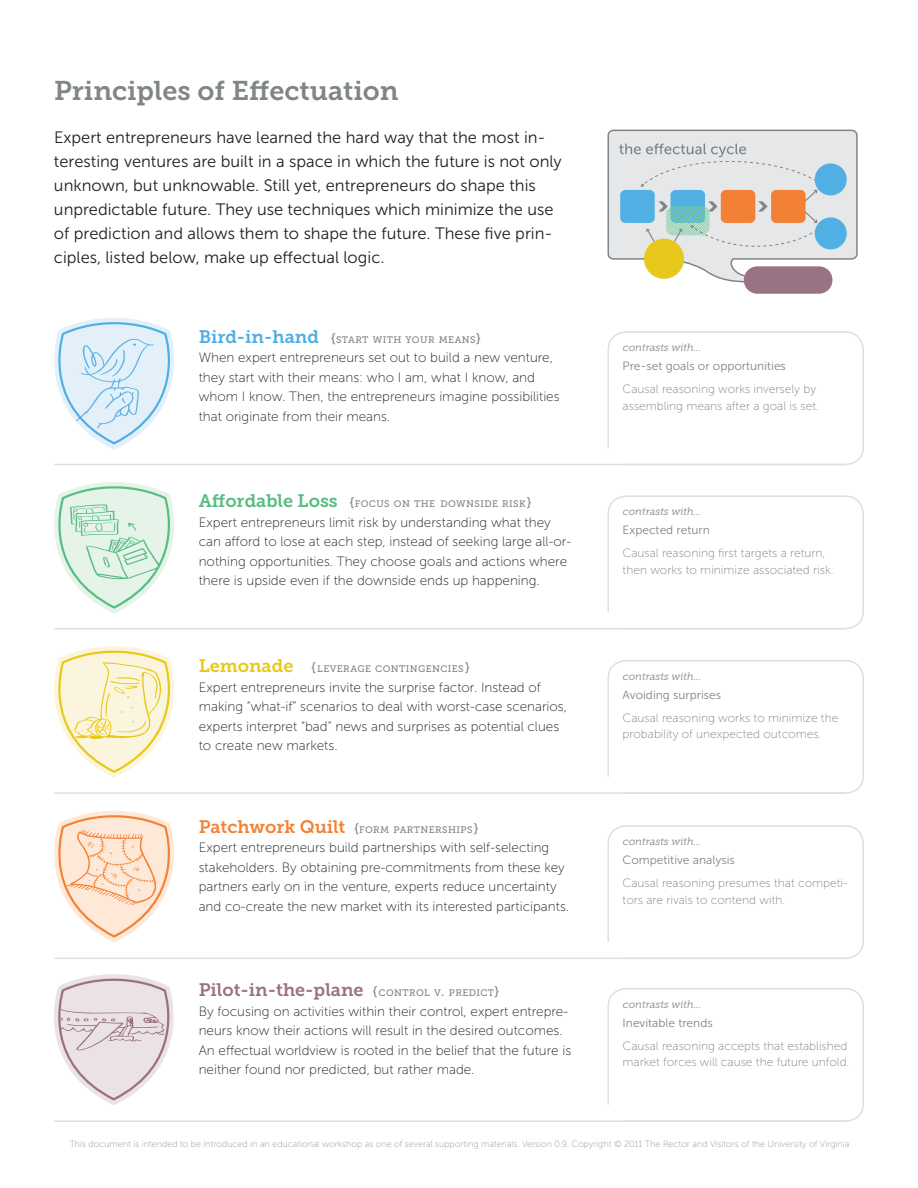
<style>
.page{position:relative;width:918px;height:1188px;background:#fff}
.page>*{position:absolute;margin:0;border:0;box-sizing:border-box;transform-origin:0 0}
.t1{font:27px "Museo Slab 700";color:#808588}
.t2{font:18px "Museo Slab 700";color:#9a7284}
.t3{font:16.5px/24px "Museo Sans 300";color:#231f20}
.t4{font:13.5px/19.5px "Museo Sans 100";color:#231f20}
.t5{font:12px/16.5px "Museo Sans 100";color:#808588}
.t6{font:12px "Museo Sans 300";color:#808588}
.t7{font:italic 10.5px "Museo Slab 300";color:#808588}
.t8{font:9.45px "Museo Slab 500";letter-spacing:.045em;color:#808588}
.t9{font:9px "Museo Sans 100";color:#939598}
.s1{font-family:"Museo Slab 700";font-size:18px;color:#4fafe2}
.s2{font-size:13.5px}
.s3{font-family:"Museo Slab 700";font-size:18px;color:#58bd82}
.s4{font-family:"Museo Slab 700";font-size:18px;color:#e9c819}
.s5{font-family:"Museo Slab 700";font-size:18px;color:#f48234}
.s6{font-family:"Museo Slab 500";font-size:13.5px;color:#808588}
.s7{font-family:"Museo Slab 500";font-size:9.45px;color:#808588}
</style>
<div class="page">
<svg style="left:607px;top:988px;width:257px;height:134px"></svg>
<svg style="left:607px;top:331px;width:257px;height:135px"></svg>
<svg style="left:607px;top:495px;width:257px;height:135px"></svg>
<svg style="left:607px;top:825px;width:257px;height:134px"></svg>
<svg style="left:607px;top:660px;width:257px;height:134px"></svg>
<hr style="left:54px;top:1120px;width:791px;height:2px;background:#dfdfdf">
<hr style="left:54px;top:464px;width:791px;height:1px;background:#dfdfdf">
<hr style="left:54px;top:628px;width:791px;height:1px;background:#dfdfdf">
<hr style="left:54px;top:958px;width:791px;height:1px;background:#dfdfdf">
<hr style="left:54px;top:792px;width:791px;height:2px;background:#dfdfdf">
<svg style="left:54px;top:318px;width:120px;height:132px"></svg>
<svg style="left:54px;top:482px;width:120px;height:132px"></svg>
<svg style="left:54px;top:811px;width:120px;height:132px"></svg>
<svg style="left:54px;top:646px;width:120px;height:132px"></svg>
<div style="left:744px;top:266px;width:88px;height:28px;background:#997283;border-radius:14px"></div>
<svg style="left:607px;top:129px;width:251px;height:154px;background:#d6d4ce"></svg>
<div style="left:815px;top:217px;width:32px;height:32px;background:#50b0e3;border-radius:50%"></div>
<div style="left:815px;top:163px;width:32px;height:32px;background:#50b0e3;border-radius:50%"></div>
<svg style="left:54px;top:974px;width:120px;height:131px"></svg>
<p class="t1" style="left:54px;top:76px;width:346px">Principles of Effectuation</p>
<p class="t3" style="left:54px;top:126px;width:509px">Expert entrepreneurs have learned the hard way that the most in&shy;teresting ventures are built in a space in which the future is not only unknown, but unknowable. Still yet, entrepreneurs do shape this unpredictable future. They use techniques which minimize the use of prediction and allows them to shape the future. These five prin&shy;ciples, listed below, make up effectual logic.</p>
<p class="t8" style="left:199px;top:334px;width:283px"><span class="s1">Bird-in-hand</span> <span class="s2">{</span>START WITH YOUR MEANS<span class="s2">}</span></p>
<p class="t4" style="left:199px;top:348px;width:362px">When expert entrepreneurs set out to build a new venture, they start with their means: who I am, what I know, and whom I know. Then, the entrepreneurs imagine possibilities that originate from their means.</p>
<p class="t8" style="left:199px;top:499px;width:334px"><span class="s3">Affordable Loss</span> <span class="s2">{</span>FOCUS ON THE DOWNSIDE RISK<span class="s2">}</span></p>
<p class="t4" style="left:199px;top:512px;width:374px">Expert entrepreneurs limit risk by understanding what they can afford to lose at each step, instead of seeking large all-or&shy;nothing opportunities. They choose goals and actions where there is upside even if the downside ends up happening.</p>
<p class="t8" style="left:199px;top:664px;width:272px"><span class="s4">Lemonade</span> <span class="s2">{</span>LEVERAGE CONTINGENCIES<span class="s2">}</span></p>
<p class="t4" style="left:199px;top:678px;width:370px">Expert entrepreneurs invite the surprise factor. Instead of making “what-if” scenarios to deal with worst-case scenarios, experts interpret “bad” news and surprises as potential clues to create new markets.</p>
<p class="t8" style="left:199px;top:824px;width:281px"><span class="s5">Patchwork Quilt</span> <span class="s2">{</span>FORM PARTNERSHIPS<span class="s2">}</span></p>
<p class="t4" style="left:199px;top:838px;width:372px">Expert entrepreneurs build partnerships with self-selecting stakeholders. By obtaining pre-commitments from these key partners early on in the venture, experts reduce uncertainty and co-create the new market with its interested participants.</p>
<p class="t2" style="left:199px;top:980px;width:302px">Pilot-in-the-plane <span class="s6">{</span><span class="s7">CONTROL V</span><span class="s6">.</span> <span class="s7">PREDICT</span><span class="s6">}</span></p>
<p class="t4" style="left:199px;top:1002px;width:374px">By focusing on activities within their control, expert entrepre&shy;neurs know their actions will result in the desired outcomes.<br>An effectual worldview is rooted in the belief that the future is neither found nor predicted, but rather made.</p>
<p class="t7" style="left:623px;top:342px;width:80px">contrasts with...</p>
<p class="t6" style="left:623px;top:359px;width:165px">Pre-set goals or opportunities</p>
<p class="t5" style="left:623px;top:381px;width:198px">Causal reasoning works inversely by assembling means after a goal is set.</p>
<p class="t7" style="left:623px;top:506px;width:80px">contrasts with...</p>
<p class="t6" style="left:623px;top:524px;width:89px">Expected return</p>
<p class="t5" style="left:623px;top:545px;width:213px">Causal reasoning first targets a return, then works to minimize associated risk.</p>
<p class="t7" style="left:623px;top:670px;width:80px">contrasts with...</p>
<p class="t6" style="left:623px;top:688px;width:100px">Avoiding surprises</p>
<p class="t5" style="left:623px;top:710px;width:217px">Causal reasoning works to minimize the probability of unexpected outcomes.</p>
<p class="t7" style="left:623px;top:836px;width:80px">contrasts with...</p>
<p class="t6" style="left:623px;top:853px;width:114px">Competitive analysis</p>
<p class="t5" style="left:623px;top:875px;width:226px">Causal reasoning presumes that competi&shy;tors are rivals to contend with.</p>
<p class="t7" style="left:623px;top:998px;width:80px">contrasts with...</p>
<p class="t6" style="left:623px;top:1016px;width:92px">Inevitable trends</p>
<p class="t5" style="left:623px;top:1038px;width:228px">Causal reasoning accepts that established market forces will cause the future unfold.</p>
<p class="t9" style="left:70px;top:1139px;width:781px">This document is intended to be introduced in an educational workshop as one of several supporting materials. Version 0.9. Copyright © 2011 The Rector and Visitors of the University of Virginia</p>
</div>
